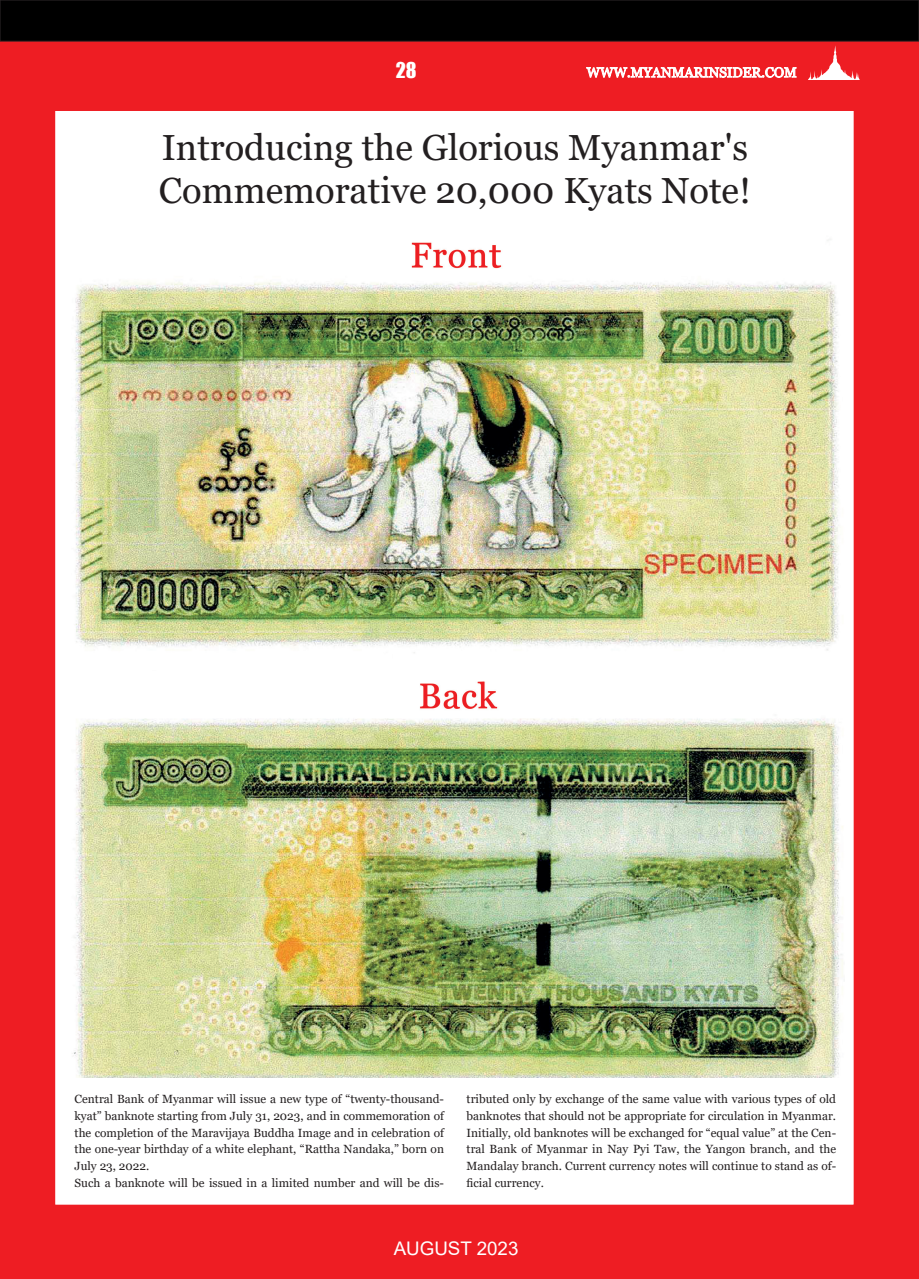
<style>
.page{position:relative;width:919px;height:1279px;background:#fff}
.page>*{position:absolute;margin:0;border:0;box-sizing:border-box;transform-origin:0 0}
.t1{font:36.25px "Georgia";color:#231f20}
.t2{font:20px "Impact";color:#fff}
.t3{font:18.75px "Arial";color:#fff}
.t4{font:11.88px/16.8px "Georgia";color:#231f20;text-align:justify}
</style>
<div class="page">
<div style="left:0;top:38px;width:797px;height:46px;background:#ee1d23"></div>
<div style="left:872px;top:38px;width:45px;height:46px;background:#ee1d23"></div>
<div style="left:871px;top:37px;width:47px;height:48px;border:1px solid #ee1d23"></div>
<div style="left:0;top:0;width:918px;height:41px;background:#000"></div>
<div style="left:0;top:0;width:918px;height:41px;border:1px solid #231f20"></div>
<svg style="left:458px;top:39px;width:422px;height:41px"></svg>
<div style="left:0;top:1236px;width:918px;height:24px;background:#ee1d23"></div>
<div style="left:0;top:80px;width:918px;height:1156px;background:#ee1d23"></div>
<div style="left:48px;top:103px;width:812px;height:1108px;background:#fff;border:8px solid #ee1d23"></div>
<img style="left:73px;top:240px;width:770px;height:836px">
<div style="left:0;top:1260px;width:918px;height:18px;background:#ee1d23"></div>
<h2 class="t2" style="left:395px;top:55px;width:22px">28</h2>
<p class="t1" style="left:162px;top:125px;width:587px">Introducing the Glorious Myanmar's</p>
<p class="t1" style="left:159px;top:169px;width:593px">Commemorative 20,000 Kyats Note!</p>
<p class="t4" style="left:74px;top:1090px;width:371px">Central Bank of Myanmar will issue a new type of “twenty-thousand&shy;kyat” banknote starting from July 31, 2023, and in commemoration of the completion of the Maravijaya Buddha Image and in celebration of the one-year birthday of a white elephant, “Rattha Nandaka,” born on July 23, 2022.</p>
<p class="t4" style="left:74px;top:1174px;width:371px">Such a banknote will be issued in a limited number and will be dis-</p>
<p class="t4" style="left:466px;top:1090px;width:371px">tributed only by exchange of the same value with various types of old banknotes that should not be appropriate for circulation in Myanmar.<br>Initially, old banknotes will be exchanged for “equal value” at the Cen&shy;tral Bank of Myanmar in Nay Pyi Taw, the Yangon branch, and the Mandalay branch. Current currency notes will continue to stand as of&shy;ficial currency.</p>
<h3 class="t3" style="left:393px;top:1234px;width:126px">AUGUST 2023</h3>
</div>
